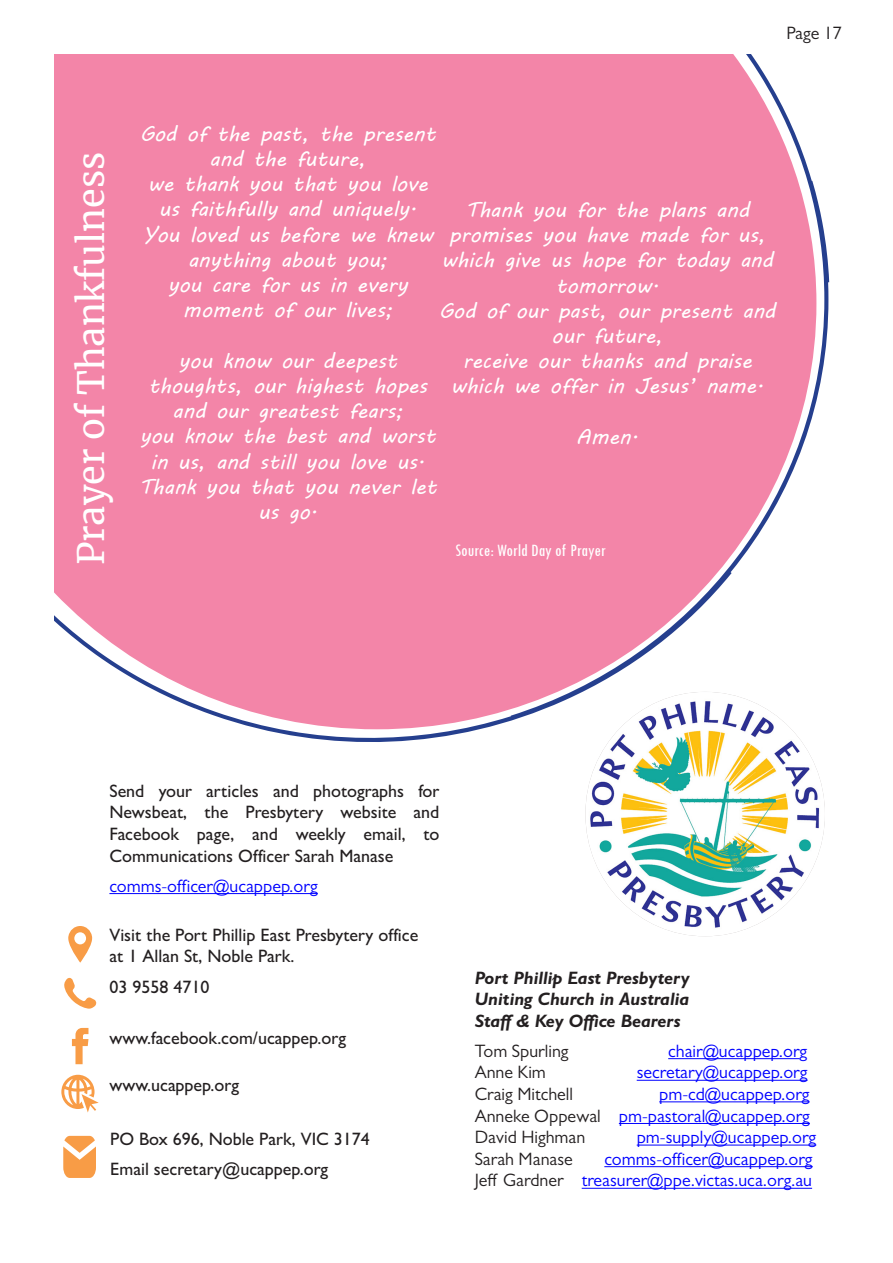
<style>
.page{position:relative;width:893px;height:1263px;background:#fff}
.page>*{position:absolute;margin:0;border:0;box-sizing:border-box;transform-origin:0 0}
.t1{font:36px "Merriweather";color:#fff}
.Introduction{font:21px/25.2px "MV Boli";color:#fff;text-align:center}
.Body_text_Newsbeat{font:500 18px/21.6px "Gill Sans";color:#231f20}
.Body_text_Newsbeat-2{font:18px/21.6px "Gill Sans";color:#00f;text-align:justify}
.Body_text_Newsbeat-3{font:italic 700 18px/21.6px "Gill Sans";color:#231f20;text-align:justify}
.Body_text_Newsbeat-4{font:18px "Gill Sans";color:#231f20}
.Photo_Caption{font:condensed 18px "Tw Cen";color:#fff}
.s1{color:#231f20}
</style>
<div class="page">
<svg style="left:54px;top:54px;width:775px;height:688px;background:#f292b1"></svg>
<img style="left:585px;top:692px;width:240px;height:244px">
<svg style="left:61px;top:1075px;width:38px;height:37px"></svg>
<svg style="left:63px;top:1136px;width:33px;height:42px"></svg>
<svg style="left:72px;top:1028px;width:16px;height:36px"></svg>
<svg style="left:64px;top:978px;width:32px;height:31px"></svg>
<svg style="left:68px;top:926px;width:24px;height:37px"></svg>
<hr style="left:668px;top:1058px;width:132px;height:1px;background:#00f">
<hr style="left:637px;top:1080px;width:170px;height:1px;background:#00f">
<hr style="left:659px;top:1101px;width:150px;height:1px;background:#00f">
<hr style="left:619px;top:1123px;width:191px;height:1px;background:#00f">
<hr style="left:637px;top:1144px;width:179px;height:1px;background:#00f">
<hr style="left:604px;top:1166px;width:209px;height:1px;background:#00f">
<hr style="left:582px;top:1188px;width:230px;height:1px;background:#00f">
<hr style="left:109px;top:893px;width:209px;height:1px;background:#00f">
<p class="Body_text_Newsbeat-4" style="left:786px;top:23px;width:57px">Page 17</p>
<p class="t1" style="left:66px;top:565px;width:415px;rotate:-90deg">Prayer of Thankfulness</p>
<p class="Introduction" style="left:140px;top:121px;width:297px">God of the past, the present and the future,</p>
<p class="Introduction" style="left:148px;top:171px;width:282px">we thank you that you love us faithfully and uniquely.</p>
<p class="Introduction" style="left:142px;top:221px;width:292px">You loved us before we knew anything about you;</p>
<p class="Introduction" style="left:168px;top:272px;width:242px">you care for us in every moment of our lives;</p>
<p class="Introduction" style="left:148px;top:347px;width:280px">you know our deepest thoughts, our highest hopes and our greatest fears;</p>
<p class="Introduction" style="left:140px;top:423px;width:298px">you know the best and worst in us, and still you love us.</p>
<p class="Introduction" style="left:139px;top:473px;width:300px">Thank you that you never let us go.</p>
<p class="Introduction" style="left:449px;top:197px;width:318px">Thank you for the plans and promises you have made for us,</p>
<p class="Introduction" style="left:441px;top:247px;width:333px">which give us hope for today and tomorrow.</p>
<p class="Introduction" style="left:439px;top:297px;width:338px">God of our past, our present and our future,</p>
<p class="Introduction" style="left:451px;top:348px;width:314px">receive our thanks and praise which we offer in Jesus’ name.</p>
<p class="Introduction" style="left:576px;top:423px;width:64px">Amen.</p>
<p class="Photo_Caption" style="left:455px;top:539px;width:152px">Source: World Day of Prayer</p>
<p class="Body_text_Newsbeat" style="left:109px;top:780px;width:332px;text-align:justify">Send your articles and photographs for Newsbeat, the Presbytery website and Facebook page, and weekly email, to Communications Officer Sarah Manase</p>
<p class="Body_text_Newsbeat-2" style="left:109px;top:875px;width:210px">comms-officer@ucappep.org</p>
<p class="Body_text_Newsbeat" style="left:109px;top:923px;width:310px">Visit the Port Phillip East Presbytery office at 1 Allan St, Noble Park.</p>
<p class="Body_text_Newsbeat" style="left:109px;top:976px;width:102px">03 9558 4710</p>
<p class="Body_text_Newsbeat" style="left:109px;top:1027px;width:238px">www.facebook.com/ucappep.org</p>
<p class="Body_text_Newsbeat" style="left:109px;top:1074px;width:131px">www.ucappep.org</p>
<p class="Body_text_Newsbeat" style="left:110px;top:1128px;width:261px">PO Box 696, Noble Park, VIC 3174</p>
<p class="Body_text_Newsbeat" style="left:110px;top:1158px;width:220px">Email secretary@ucappep.org</p>
<p class="Body_text_Newsbeat-3" style="left:475px;top:966px;width:216px">Port Phillip East Presbytery Uniting Church in Australia Staff &amp; Key Office Bearers</p>
<p class="Body_text_Newsbeat-4" style="left:475px;top:1040px;width:95px">Tom Spurling</p>
<p class="Body_text_Newsbeat-2" style="left:668px;top:1040px;width:141px">chair@ucappep.org</p>
<p class="Body_text_Newsbeat-4" style="left:475px;top:1062px;width:73px">Anne Kim</p>
<p class="Body_text_Newsbeat-2" style="left:637px;top:1061px;width:172px">secretary@ucappep.org</p>
<p class="Body_text_Newsbeat-4" style="left:475px;top:1084px;width:100px">Craig Mitchell</p>
<p class="Body_text_Newsbeat-2" style="left:475px;top:1083px;width:337px;text-indent:184px">pm-cd@ucappep.org <span class="s1">Anneke Oppewal</span> pm-pastoral@ucappep.org <span class="s1">David Highman</span></p>
<p class="Body_text_Newsbeat-2" style="left:637px;top:1126px;width:181px">pm-supply@ucappep.org</p>
<p class="Body_text_Newsbeat-2" style="left:475px;top:1148px;width:339px;text-align:right">comms-officer@ucappep.org<br><span class="s1">Jeff Gardner</span> treasurer@ppe.victas.uca.org.au</p>
<p class="Body_text_Newsbeat-4" style="left:475px;top:1148px;width:100px">Sarah Manase</p>
</div>
